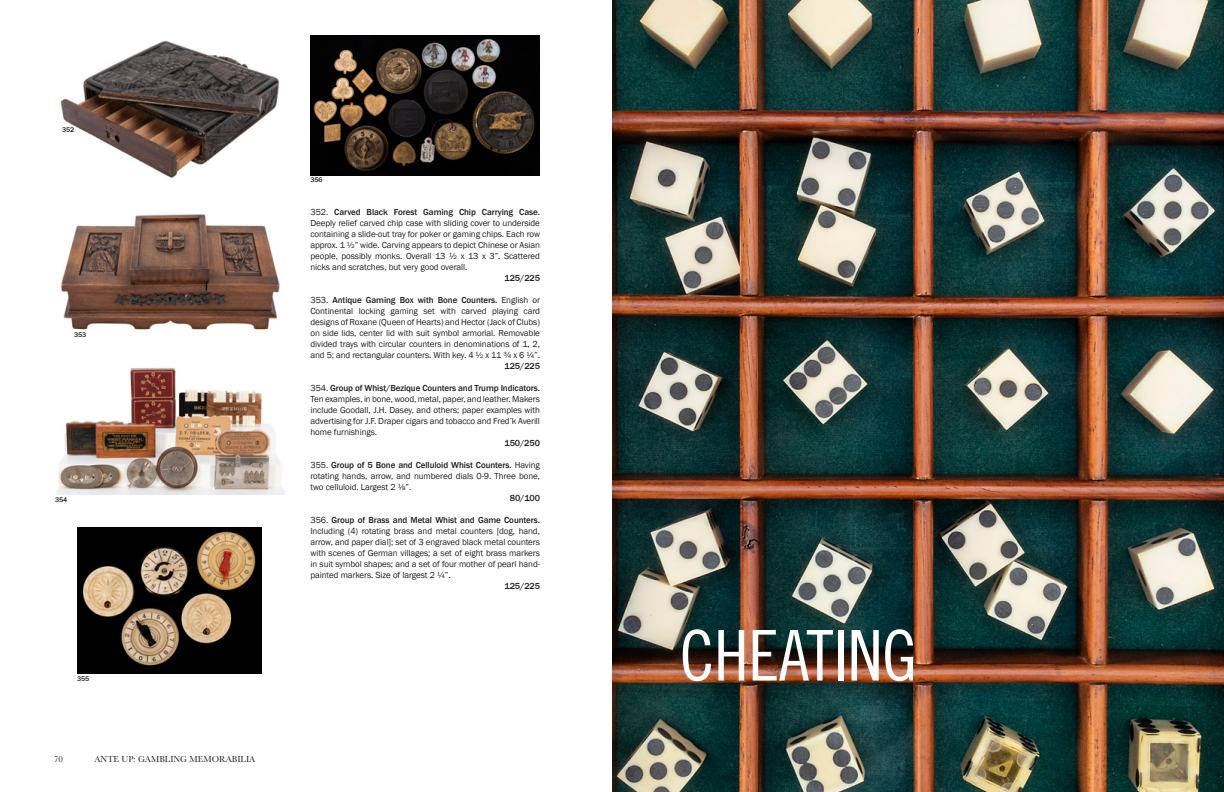
<style>
.page{position:relative;width:1224px;height:792px;background:#fff}
.page>*{position:absolute;margin:0;border:0;box-sizing:border-box;transform-origin:0 0}
.t1{font:70px "Trade Gothic LT Std Cn 18";letter-spacing:-.01em;color:#fff}
.t2{font:9px/11px "Franklin Gothic";letter-spacing:-.01em;color:#231f20;text-align:justify}
.t3{font:500 9px "Franklin Gothic";letter-spacing:-.01em;color:#231f20}
.t4{font:9px "Baskerville";color:#231f20}
.t5{font:500 7px "Franklin Gothic";letter-spacing:-.01em;color:#231f20}
.s1{font-weight:500}
</style>
<div class="page">
<img style="left:612px;top:0;width:612px;height:792px">
<img style="left:60px;top:40px;width:220px;height:138px">
<img style="left:60px;top:214px;width:220px;height:116px">
<img style="left:55px;top:367px;width:229px;height:128px">
<img style="left:78px;top:527px;width:184px;height:147px">
<img style="left:310px;top:35px;width:230px;height:140px">
<p class="t5" style="left:62px;top:125px;width:14px">352</p>
<p class="t5" style="left:74px;top:330px;width:14px">353</p>
<p class="t5" style="left:55px;top:495px;width:14px">354</p>
<p class="t5" style="left:77px;top:674px;width:14px">355</p>
<p class="t4" style="left:54px;top:753px;width:10px">70</p>
<p class="t4" style="left:94px;top:753px;width:162px">ANTE UP: GAMBLING MEMORABILIA</p>
<p class="t5" style="left:311px;top:176px;width:14px">356</p>
<p class="t2" style="left:310px;top:207px;width:231px">352. <span class="s1">Carved Black Forest Gaming Chip Carrying Case.<br></span>Deeply relief carved chip case with sliding cover to underside containing a slide-out tray for poker or gaming chips. Each row approx. 1 ½” wide. Carving appears to depict Chinese or Asian people, possibly monks. Overall 13 ½ x 13 x 3”. Scattered nicks and scratches, but very good overall.</p>
<p class="t3" style="left:504px;top:273px;width:37px">125/225</p>
<p class="t2" style="left:310px;top:295px;width:231px">353. <span class="s1">Antique Gaming Box with Bone Counters.</span> English or Continental locking gaming set with carved playing card designs of Roxane (Queen of Hearts) and Hector (Jack of Clubs) on side lids, center lid with suit symbol armorial. Removable divided trays with circular counters in denominations of 1, 2, and 5; and rectangular counters. With key. 4 ½ x 11 ¾ x 6 ¼”.</p>
<p class="t3" style="left:504px;top:361px;width:37px">125/225</p>
<p class="t2" style="left:310px;top:383px;width:231px">354. <span class="s1">Group of Whist/Bezique Counters and Trump Indicators.<br></span>Ten examples, in bone, wood, metal, paper, and leather. Makers include Goodall, J.H. Dasey, and others; paper examples with advertising for J.F. Draper cigars and tobacco and Fred’k Averill home furnishings.</p>
<p class="t3" style="left:505px;top:438px;width:37px">150/250</p>
<p class="t2" style="left:310px;top:460px;width:231px">355. <span class="s1">Group of 5 Bone and Celluloid Whist Counters.</span> Having rotating hands, arrow, and numbered dials 0-9. Three bone, two celluloid. Largest 2 ⅛”.</p>
<p class="t3" style="left:510px;top:493px;width:32px">80/100</p>
<p class="t2" style="left:310px;top:515px;width:231px">356. <span class="s1">Group of Brass and Metal Whist and Game Counters.<br></span>Including (4) rotating brass and metal counters [dog, hand, arrow, and paper dial]; set of 3 engraved black metal counters with scenes of German villages; a set of eight brass markers in suit symbol shapes; and a set of four mother of pearl hand&shy;painted markers. Size of largest 2 ¼”.</p>
<p class="t3" style="left:504px;top:581px;width:37px">125/225</p>
<h1 class="t1" style="left:680px;top:614px;width:239px">CHEATING</h1>
</div>
